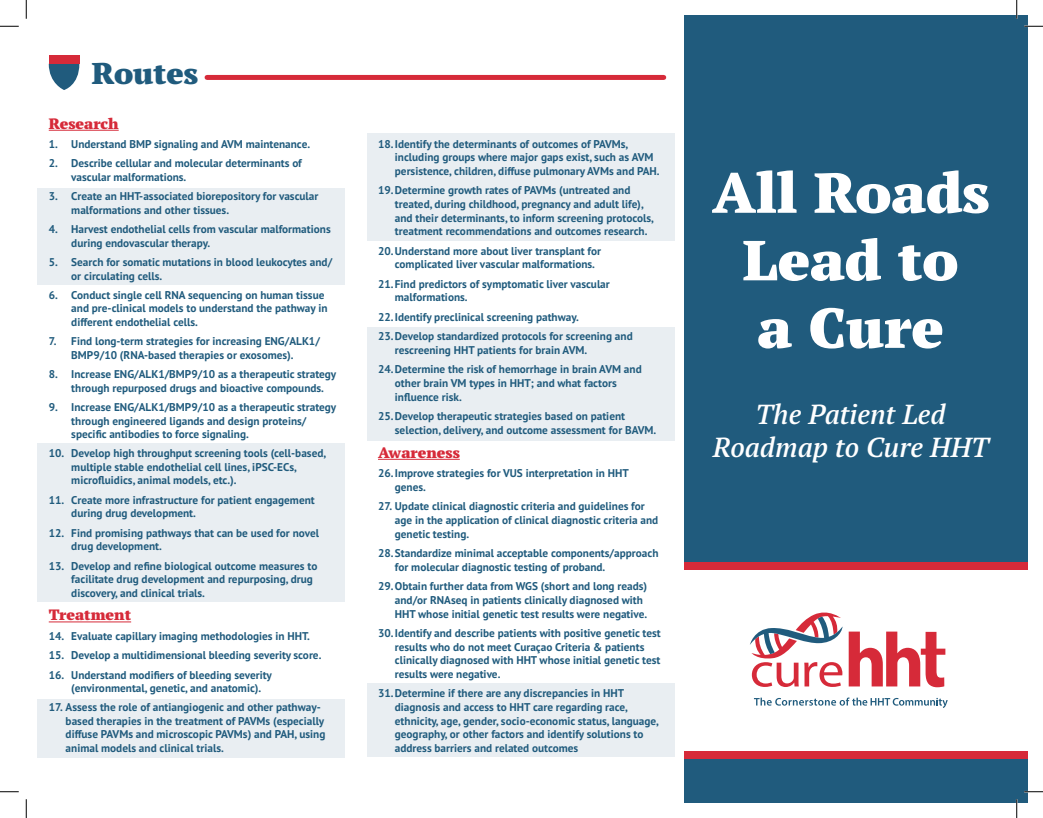
<style>
.page{position:relative;width:1043px;height:818px;background:#fff}
.page>*{position:absolute;margin:0;border:0;box-sizing:border-box;transform-origin:0 0}
.t1{font:900 56.25px/67.5px "PT Serif Pro";color:#fff;text-align:center}
.t2{font:900 30px "PT Serif Pro";color:#205b7d}
.t3{font:italic 600 27.5px/33px "PT Serif Pro";color:#fff;text-align:center}
.t4{font:900 15px "PT Serif Pro";color:#d62a39}
.t5{font:700 11.25px/13.6px "PT Sans Pro";color:#205b7d}
</style>
<div class="page">
<div style="left:38px;top:188px;width:307px;height:97px;background:#e9eef2"></div>
<div style="left:38px;top:443px;width:307px;height:159px;background:#e9eef2"></div>
<div style="left:38px;top:699px;width:307px;height:58px;background:#e9eef2"></div>
<div style="left:367px;top:133px;width:308px;height:107px;background:#e9eef2"></div>
<div style="left:367px;top:327px;width:308px;height:113px;background:#e9eef2"></div>
<div style="left:367px;top:683px;width:308px;height:74px;background:#e9eef2"></div>
<svg style="left:750px;top:612px;width:92px;height:75px"></svg>
<svg style="left:848px;top:631px;width:97px;height:56px"></svg>
<svg style="left:754px;top:697px;width:193px;height:11px"></svg>
<div style="left:684px;top:15px;width:344px;height:547px;background:#205b7d"></div>
<div style="left:684px;top:758px;width:344px;height:44px;background:#205b7d"></div>
<div style="left:684px;top:562px;width:344px;height:7px;background:#d62a39"></div>
<div style="left:684px;top:751px;width:344px;height:7px;background:#d62a39"></div>
<hr style="left:49px;top:130px;width:70px;height:1px;background:#d62a39">
<hr style="left:49px;top:621px;width:82px;height:1px;background:#d62a39">
<svg style="left:49px;top:64px;width:30px;height:26px"></svg>
<div style="left:49px;top:55px;width:30px;height:9px;background:#d62a39"></div>
<div style="left:207px;top:75px;width:456px;height:5px;background:#d62a39"></div>
<hr style="left:378px;top:459px;width:82px;height:1px;background:#d62a39">
<svg style="left:0;top:25px;width:19px;height:2px"></svg>
<svg style="left:1024px;top:25px;width:18px;height:2px"></svg>
<svg style="left:0;top:791px;width:19px;height:1px"></svg>
<svg style="left:1024px;top:790px;width:18px;height:2px"></svg>
<svg style="left:25px;top:0;width:2px;height:19px"></svg>
<svg style="left:25px;top:799px;width:2px;height:19px"></svg>
<svg style="left:1016px;top:0;width:1px;height:19px"></svg>
<svg style="left:1015px;top:799px;width:2px;height:19px"></svg>
<p class="t2" style="left:92px;top:54px;width:107px">Routes</p>
<p class="t4" style="left:49px;top:113px;width:71px">Research</p>
<p class="t5" style="left:49px;top:137px;width:263px">1. Understand BMP signaling and AVM maintenance.</p>
<p class="t5" style="left:71px;top:156px;width:232px;text-indent:-22px">2. Describe cellular and molecular determinants of vascular malformations.</p>
<p class="t5" style="left:71px;top:189px;width:249px;text-indent:-22px">3. Create an HHT-associated biorepository for vascular malformations and other tissues.</p>
<p class="t5" style="left:71px;top:222px;width:261px;text-indent:-22px">4. Harvest endothelial cells from vascular malformations during endovascular therapy.</p>
<p class="t5" style="left:71px;top:255px;width:262px;text-indent:-22px">5. Search for somatic mutations in blood leukocytes and/ or circulating cells.</p>
<p class="t5" style="left:71px;top:288px;width:258px;text-indent:-22px">6. Conduct single cell RNA sequencing on human tissue and pre-clinical models to understand the pathway in different endothelial cells.</p>
<p class="t5" style="left:49px;top:334px;width:273px;text-align:center">7. Find long-term strategies for increasing ENG/ALK1/<br>BMP9/10 (RNA-based therapies or exosomes).</p>
<p class="t5" style="left:71px;top:367px;width:266px;text-indent:-22px">8. Increase ENG/ALK1/BMP9/10 as a therapeutic strategy through repurposed drugs and bioactive compounds.</p>
<p class="t5" style="left:71px;top:400px;width:266px;text-indent:-22px">9. Increase ENG/ALK1/BMP9/10 as a therapeutic strategy through engineered ligands and design proteins/ specific antibodies to force signaling.</p>
<p class="t5" style="left:71px;top:446px;width:256px;text-indent:-22px">10. Develop high throughput screening tools (cell-based, multiple stable endothelial cell lines, iPSC-ECs, microfluidics, animal models, etc.).</p>
<p class="t5" style="left:71px;top:493px;width:245px;text-indent:-22px">11. Create more infrastructure for patient engagement during drug development.</p>
<p class="t5" style="left:71px;top:525px;width:249px;text-indent:-22px">12. Find promising pathways that can be used for novel drug development.</p>
<p class="t5" style="left:71px;top:558px;width:248px;text-indent:-22px">13. Develop and refine biological outcome measures to facilitate drug development and repurposing, drug discovery, and clinical trials.</p>
<p class="t4" style="left:49px;top:605px;width:84px">Treatment</p>
<p class="t5" style="left:49px;top:628px;width:263px">14. Evaluate capillary imaging methodologies in HHT.</p>
<p class="t5" style="left:49px;top:648px;width:274px">15. Develop a multidimensional bleeding severity score.</p>
<p class="t5" style="left:71px;top:667px;width:202px;text-indent:-22px">16. Understand modifiers of bleeding severity (environmental, genetic, and anatomic).</p>
<p class="t5" style="left:66px;top:700px;width:261px;text-indent:-17px">17. Assess the role of antiangiogenic and other pathway&shy;based therapies in the treatment of PAVMs (especially diffuse PAVMs and microscopic PAVMs) and PAH, using animal models and clinical trials.</p>
<p class="t5" style="left:395px;top:136px;width:266px;text-indent:-17px">18.Identify the determinants of outcomes of PAVMs, including groups where major gaps exist, such as AVM persistence, children, diffuse pulmonary AVMs and PAH.</p>
<p class="t5" style="left:395px;top:183px;width:261px;text-indent:-17px">19.Determine growth rates of PAVMs (untreated and treated, during childhood, pregnancy and adult life), and their determinants, to inform screening protocols, treatment recommendations and outcomes research.</p>
<p class="t5" style="left:395px;top:244px;width:208px;text-indent:-17px">20.Understand more about liver transplant for complicated liver vascular malformations.</p>
<p class="t5" style="left:395px;top:277px;width:216px;text-indent:-17px">21.Find predictors of symptomatic liver vascular malformations.</p>
<p class="t5" style="left:378px;top:310px;width:202px">22.Identify preclinical screening pathway.</p>
<p class="t5" style="left:395px;top:329px;width:239px;text-indent:-17px">23.Develop standardized protocols for screening and rescreening HHT patients for brain AVM.</p>
<p class="t5" style="left:395px;top:362px;width:248px;text-indent:-17px">24.Determine the risk of hemorrhage in brain AVM and other brain VM types in HHT; and what factors influence risk.</p>
<p class="t5" style="left:395px;top:409px;width:263px;text-indent:-17px">25.Develop therapeutic strategies based on patient selection, delivery, and outcome assessment for BAVM.</p>
<p class="t4" style="left:378px;top:442px;width:83px">Awareness</p>
<p class="t5" style="left:395px;top:466px;width:235px;text-indent:-17px">26.Improve strategies for VUS interpretation in HHT genes.</p>
<p class="t5" style="left:395px;top:499px;width:265px;text-indent:-17px">27. Update clinical diagnostic criteria and guidelines for age in the application of clinical diagnostic criteria and genetic testing.</p>
<p class="t5" style="left:395px;top:546px;width:265px;text-indent:-17px">28.Standardize minimal acceptable components/approach for molecular diagnostic testing of proband.</p>
<p class="t5" style="left:395px;top:579px;width:254px;text-indent:-17px">29.Obtain further data from WGS (short and long reads) and/or RNAseq in patients clinically diagnosed with<br>HHT whose initial genetic test results were negative.</p>
<p class="t5" style="left:395px;top:626px;width:267px;text-indent:-17px">30.Identify and describe patients with positive genetic test results who do not meet Curaçao Criteria &amp; patients clinically diagnosed with HHT whose initial genetic test results were negative.</p>
<p class="t5" style="left:395px;top:686px;width:266px;text-indent:-17px">31.Determine if there are any discrepancies in HHT diagnosis and access to HHT care regarding race, ethnicity, age, gender, socio-economic status, language, geography, or other factors and identify solutions to address barriers and related outcomes</p>
<p class="t1" style="left:712px;top:158px;width:278px">All Roads<br>Lead to<br>a Cure</p>
<p class="t3" style="left:712px;top:397px;width:277px">The Patient Led<br>Roadmap to Cure HHT</p>
</div>
